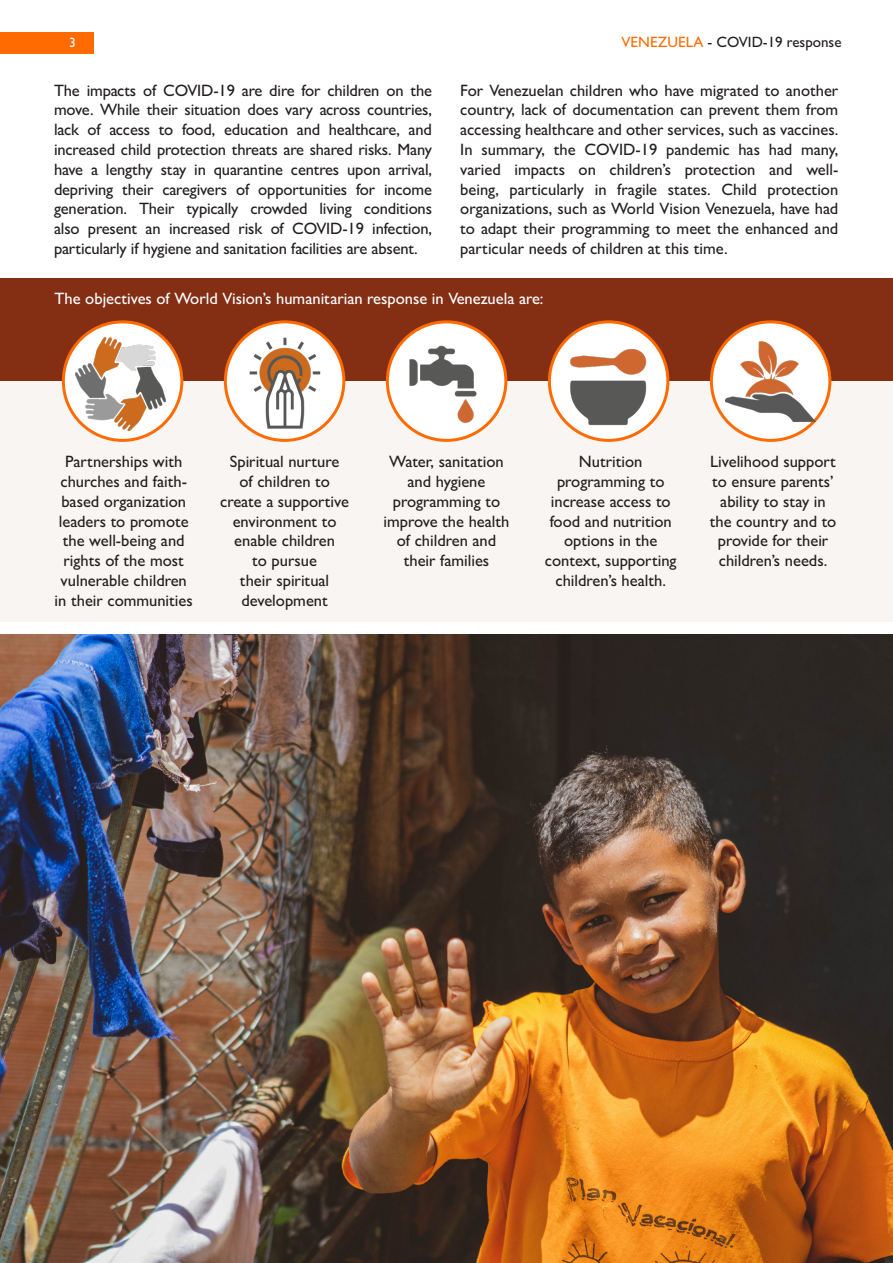
<style>
.page{position:relative;width:893px;height:1263px;background:#fff}
.page>*{position:absolute;margin:0;border:0;box-sizing:border-box;transform-origin:0 0}
.t1{font:500 16.5px/19.8px "Gill Sans";color:#231f20;text-align:center}
.t2{font:500 16.5px "Gill Sans";color:#fff}
.t3{font:500 15px "Gill Sans";color:#231f20}
.t4{font:500 13.5px "Gill Sans";color:#fff}
.s1{color:#ff6b00}
</style>
<div class="page">
<div style="left:0;top:32px;width:94px;height:21px;background:#ff6b00"></div>
<div style="left:0;top:381px;width:892px;height:240px;background:#f9f5f3"></div>
<div style="left:0;top:279px;width:892px;height:102px;background:#842e14"></div>
<svg style="left:63px;top:322px;width:119px;height:118px;fill:#fff"></svg>
<div style="left:62px;top:320px;width:121px;height:122px;border:3px solid #ff6b00;border-radius:50%"></div>
<svg style="left:225px;top:322px;width:119px;height:118px;fill:#fff"></svg>
<div style="left:224px;top:320px;width:121px;height:122px;border:3px solid #ff6b00;border-radius:50%"></div>
<div style="left:387px;top:322px;width:119px;height:118px;background:#fff;border-radius:50%"></div>
<div style="left:386px;top:320px;width:121px;height:122px;border:3px solid #ff6b00;border-radius:50%"></div>
<div style="left:549px;top:322px;width:119px;height:118px;background:#fff;border-radius:50%"></div>
<div style="left:548px;top:320px;width:121px;height:122px;border:3px solid #ff6b00;border-radius:50%"></div>
<svg style="left:711px;top:322px;width:119px;height:118px;fill:#fff"></svg>
<div style="left:710px;top:320px;width:121px;height:122px;border:3px solid #ff6b00;border-radius:50%"></div>
<img style="left:404px;top:345px;width:85px;height:83px">
<img style="left:565px;top:349px;width:85px;height:79px">
<img style="left:726px;top:336px;width:90px;height:90px">
<img style="left:238px;top:336px;width:93px;height:93px">
<img style="left:75px;top:338px;width:90px;height:93px">
<img style="left:0;top:634px;width:893px;height:629px">
<p class="t4" style="left:69px;top:35px;width:8px">3</p>
<p class="t3" style="left:621px;top:33px;width:222px"><span class="s1">VENEZUELA</span> - COVID-19 response</p>
<p class="t1" style="left:54px;top:80px;width:380px;text-align:justify">The impacts of COVID-19 are dire for children on the move. While their situation does vary across countries, lack of access to food, education and healthcare, and increased child protection threats are shared risks. Many have a lengthy stay in quarantine centres upon arrival, depriving their caregivers of opportunities for income generation. Their typically crowded living conditions also present an increased risk of COVID-19 infection, particularly if hygiene and sanitation facilities are absent.</p>
<p class="t1" style="left:460px;top:80px;width:380px;text-align:justify">For Venezuelan children who have migrated to another country, lack of documentation can prevent them from accessing healthcare and other services, such as vaccines.</p>
<p class="t1" style="left:460px;top:139px;width:380px;text-align:justify">In summary, the COVID-19 pandemic has had many, varied impacts on children’s protection and well&shy;being, particularly in fragile states. Child protection organizations, such as World Vision Venezuela, have had to adapt their programming to meet the enhanced and particular needs of children at this time.</p>
<p class="t2" style="left:55px;top:288px;width:490px">The objectives of World Vision’s humanitarian response in Venezuela are:</p>
<p class="t1" style="left:55px;top:452px;width:140px">Partnerships with churches and faith&shy;based organization leaders to promote the well-being and rights of the most vulnerable children in their communities</p>
<p class="t1" style="left:220px;top:452px;width:130px">Spiritual nurture<br>of children to create a supportive environment to enable children<br>to pursue<br>their spiritual development</p>
<p class="t1" style="left:383px;top:452px;width:128px">Water, sanitation and hygiene programming to improve the health of children and their families</p>
<p class="t1" style="left:545px;top:452px;width:133px">Nutrition programming to increase access to food and nutrition options in the context, supporting children’s health.</p>
<p class="t1" style="left:710px;top:452px;width:128px">Livelihood support to ensure parents’ ability to stay in the country and to provide for their children’s needs.</p>
</div>
